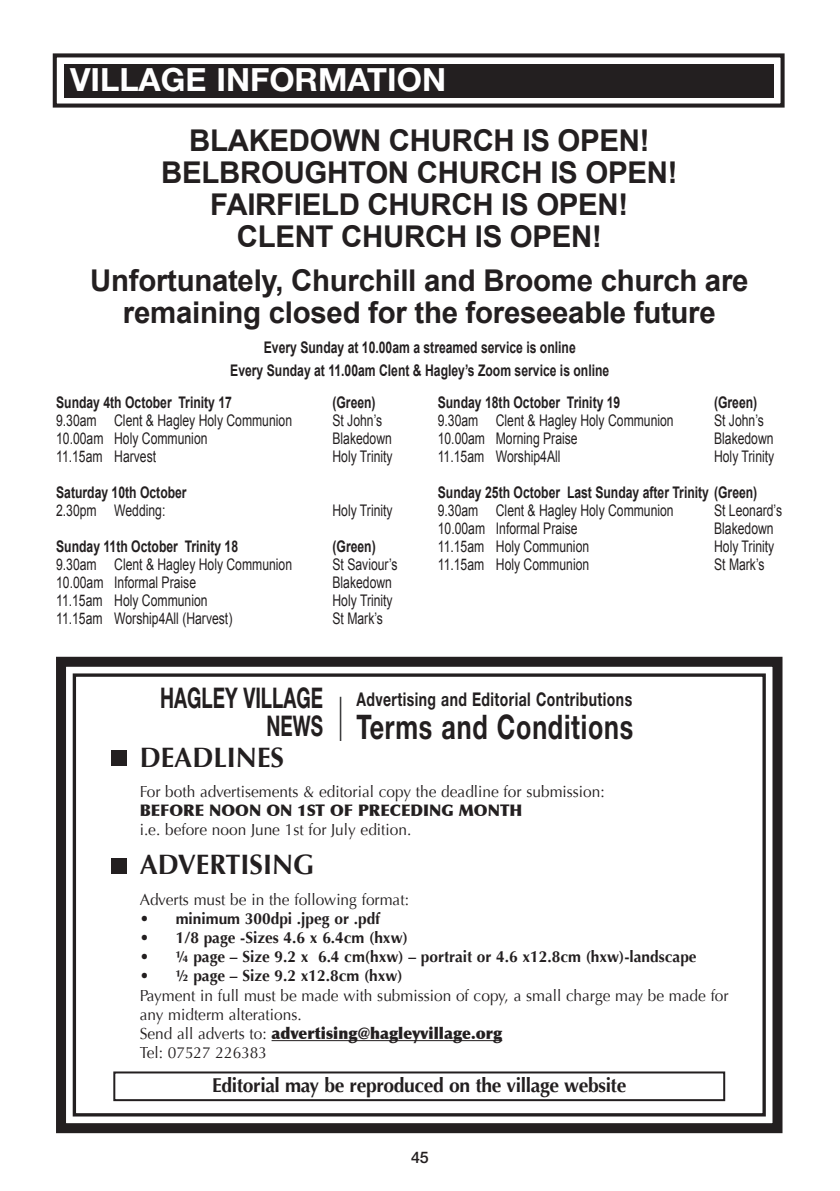
<style>
.page{position:relative;width:840px;height:1191px;background:#fff}
.page>*{position:absolute;margin:0;border:0;box-sizing:border-box;transform-origin:0 0}
.t1{font:700 33.8px "Helvetica Neue";letter-spacing:.03em;color:#231f20;scale:.74 1}
.t2{font:700 32px "Helvetica Neue";color:#fff}
.t3{font:700 30px/32px "Arial";letter-spacing:-.01em;color:#231f20;text-align:center}
.t4{font:700 28.4px/28.6px "Helvetica Neue";color:#231f20;text-align:right;scale:.66 1}
.t5{font:700 28px "Optima";color:#231f20}
.t6{font:700 20px "Optima";letter-spacing:-.02em;color:#231f20}
.t7{font:700 19px "Helvetica Neue";letter-spacing:.03em;color:#231f20;scale:.74 1}
.t8{font:16px "Arial";color:#231f20;scale:.76 1}
.t9{font:16px/19.2px "Optima";color:#231f20}
.t10{font:700 16px/23.6px "Arial";color:#231f20;text-align:center;scale:.76 1}
.t11{font:700 16px "Optima";color:#231f20}
.t12{font:900 16px "Optima";color:#231f20}
.t13{font:500 16px "Helvetica Neue";color:#231f20}
.s1{font-weight:900}
</style>
<div class="page">
<div style="left:53px;top:53px;width:731px;height:55px;border:4px solid #231f20"></div>
<div style="left:64px;top:64px;width:709px;height:34px;background:#231f20"></div>
<svg style="left:56px;top:656px;width:727px;height:478px"></svg>
<div style="left:73px;top:673px;width:692px;height:443px;border:3px solid #231f20"></div>
<hr style="left:271px;top:1040px;width:231px;height:1px;background:#231f20">
<div style="left:114px;top:1072px;width:609px;height:28px;background:#fff"></div>
<div style="left:113px;top:1071px;width:611px;height:30px;border:2px solid #231f20"></div>
<hr style="left:339px;top:697px;width:2px;height:44px;background:#3e3e3f">
<div style="left:112px;top:751px;width:15px;height:15px;background:#231f20"></div>
<div style="left:112px;top:858px;width:15px;height:16px;background:#231f20"></div>
<h2 class="t2" style="left:70px;top:60px;width:377px">VILLAGE INFORMATION</h2>
<h3 class="t3" style="left:161px;top:126px;width:517px">BLAKEDOWN CHURCH IS OPEN!<br>BELBROUGHTON CHURCH IS OPEN!<br>FAIRFIELD CHURCH IS OPEN!<br>CLENT CHURCH IS OPEN!</h3>
<h3 class="t3" style="left:90px;top:265px;width:659px">Unfortunately, Churchill and Broome church are remaining closed for the foreseeable future</h3>
<p class="t10" style="left:230px;top:336px;width:500px">Every Sunday at 10.00am a streamed service is online<br>Every Sunday at 11.00am Clent &amp; Hagley’s Zoom service is online</p>
<p class="t10" style="left:56px;top:391px;width:233px">Sunday 4th October Trinity 17</p>
<p class="t10" style="left:332px;top:391px;width:58px">(Green)</p>
<p class="t8" style="left:56px;top:410px;width:312px">9.30am Clent &amp; Hagley Holy Communion</p>
<p class="t8" style="left:332px;top:410px;width:67px">St John’s</p>
<p class="t8" style="left:56px;top:428px;width:201px">10.00am Holy Communion</p>
<p class="t8" style="left:332px;top:428px;width:80px">Blakedown</p>
<p class="t8" style="left:56px;top:446px;width:133px">11.15am Harvest</p>
<p class="t8" style="left:332px;top:446px;width:81px">Holy Trinity</p>
<p class="t10" style="left:56px;top:481px;width:173px">Saturday 10th October</p>
<p class="t8" style="left:56px;top:500px;width:145px">2.30pm Wedding:</p>
<p class="t8" style="left:332px;top:500px;width:81px">Holy Trinity</p>
<p class="t10" style="left:56px;top:535px;width:241px">Sunday 11th October Trinity 18</p>
<p class="t10" style="left:332px;top:535px;width:58px">(Green)</p>
<p class="t8" style="left:56px;top:554px;width:312px">9.30am Clent &amp; Hagley Holy Communion</p>
<p class="t8" style="left:332px;top:554px;width:87px">St Saviour’s</p>
<p class="t8" style="left:56px;top:572px;width:185px">10.00am Informal Praise</p>
<p class="t8" style="left:332px;top:572px;width:80px">Blakedown</p>
<p class="t8" style="left:56px;top:590px;width:201px">11.15am Holy Communion</p>
<p class="t8" style="left:332px;top:590px;width:81px">Holy Trinity</p>
<p class="t8" style="left:56px;top:608px;width:233px">11.15am Worship4All (Harvest)</p>
<p class="t8" style="left:332px;top:608px;width:68px">St Mark’s</p>
<p class="t10" style="left:437px;top:391px;width:242px">Sunday 18th October Trinity 19</p>
<p class="t10" style="left:713px;top:391px;width:58px">(Green)</p>
<p class="t8" style="left:437px;top:410px;width:312px">9.30am Clent &amp; Hagley Holy Communion</p>
<p class="t8" style="left:713px;top:410px;width:67px">St John’s</p>
<p class="t8" style="left:437px;top:428px;width:185px">10.00am Morning Praise</p>
<p class="t8" style="left:713px;top:428px;width:80px">Blakedown</p>
<p class="t8" style="left:437px;top:446px;width:163px">11.15am Worship4All</p>
<p class="t8" style="left:713px;top:446px;width:81px">Holy Trinity</p>
<p class="t10" style="left:437px;top:481px;width:422px">Sunday 25th October Last Sunday after Trinity (Green)</p>
<p class="t8" style="left:437px;top:500px;width:312px">9.30am Clent &amp; Hagley Holy Communion</p>
<p class="t8" style="left:713px;top:500px;width:91px">St Leonard’s</p>
<p class="t8" style="left:437px;top:518px;width:185px">10.00am Informal Praise</p>
<p class="t8" style="left:713px;top:518px;width:80px">Blakedown</p>
<p class="t8" style="left:437px;top:536px;width:201px">11.15am Holy Communion</p>
<p class="t8" style="left:713px;top:536px;width:81px">Holy Trinity</p>
<p class="t8" style="left:437px;top:554px;width:201px">11.15am Holy Communion</p>
<p class="t8" style="left:713px;top:554px;width:68px">St Mark’s</p>
<h3 class="t4" style="left:160px;top:682px;width:248px">HAGLEY VILLAGE<br>NEWS</h3>
<p class="t7" style="left:356px;top:687px;width:374px">Advertising and Editorial Contributions</p>
<h1 class="t1" style="left:356px;top:706px;width:375px">Terms and Conditions</h1>
<h3 class="t5" style="left:140px;top:741px;width:146px">DEADLINES</h3>
<p class="t9" style="left:140px;top:782px;width:466px">For both advertisements &amp; editorial copy the deadline for submission:</p>
<p class="t12" style="left:140px;top:801px;width:384px">BEFORE NOON ON 1ST OF PRECEDING MONTH</p>
<p class="t9" style="left:140px;top:820px;width:273px">i.e. before noon June 1st for July edition.</p>
<h3 class="t5" style="left:140px;top:848px;width:176px">ADVERTISING</h3>
<p class="t9" style="left:140px;top:889px;width:271px">Adverts must be in the following format:</p>
<p class="t11" style="left:140px;top:909px;width:242px">• minimum 300dpi .jpeg or .pdf</p>
<p class="t11" style="left:140px;top:928px;width:269px">• 1/8 page -Sizes 4.6 x 6.4cm (hxw)</p>
<p class="t11" style="left:140px;top:947px;width:558px">• ¼ page – Size 9.2 x 6.4 cm(hxw) – portrait or 4.6 x12.8cm (hxw)-landscape</p>
<p class="t11" style="left:140px;top:966px;width:264px">• ½ page – Size 9.2 x12.8cm (hxw)</p>
<p class="t9" style="left:140px;top:985px;width:590px">Payment in full must be made with submission of copy, a small charge may be made for any midterm alterations.<br>Send all adverts to: <span class="s1">advertising@hagleyvillage.org<br></span>Tel: 07527 226383</p>
<p class="t6" style="left:212px;top:1073px;width:415px">Editorial may be reproduced on the village website</p>
<p class="t13" style="left:411px;top:1147px;width:19px">45</p>
</div>
